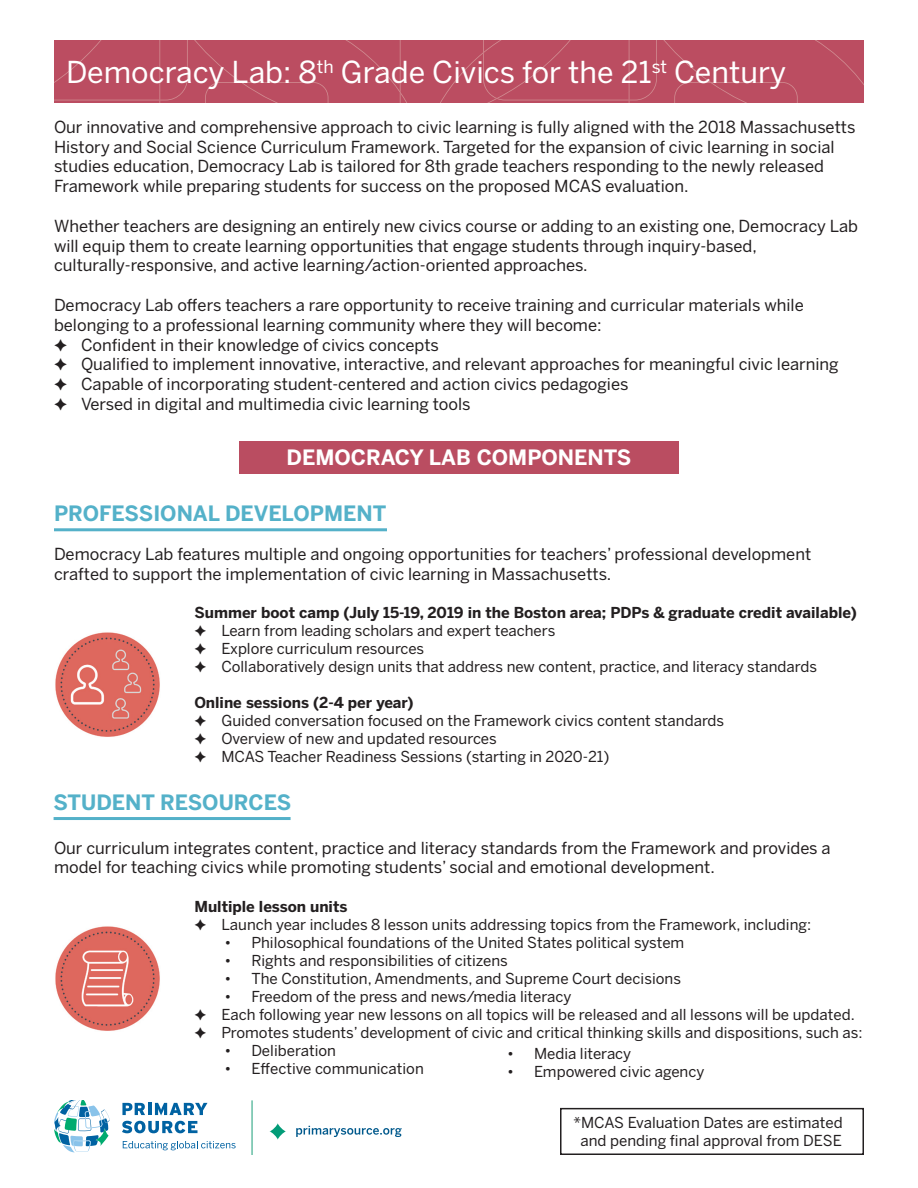
<style>
.page{position:relative;width:918px;height:1188px;background:#fff}
.page>*{position:absolute;margin:0;border:0;box-sizing:border-box;transform-origin:0 0}
.t1{font:30px "Benton Sans";color:#fff}
.t2{font:700 21px "Benton Sans";color:#54b1c9}
.t3{font:700 21px "Benton Sans";color:#fff}
.t4{font:16.5px/19.8px "Benton Sans";color:#231f20}
.t5{font:15px "Benton Sans";color:#231f20}
.t6{font:700 15px "Benton Sans";color:#231f20}
</style>
<div class="page">
<svg style="left:296px;top:1126px;width:106px;height:11px"></svg>
<svg style="left:270px;top:1123px;width:16px;height:17px"></svg>
<hr style="left:252px;top:1100px;width:1px;height:55px;background:#1b9e78">
<svg style="left:54px;top:1100px;width:56px;height:52px"></svg>
<svg style="left:122px;top:1103px;width:23px;height:12px"></svg>
<hr style="left:148px;top:1103px;width:4px;height:12px;background:#0062a2">
<svg style="left:155px;top:1103px;width:52px;height:12px"></svg>
<svg style="left:122px;top:1121px;width:76px;height:12px"></svg>
<svg style="left:123px;top:1141px;width:113px;height:9px"></svg>
<div style="left:54px;top:40px;width:810px;height:63px;background:#bb4d61"></div>
<img style="left:55px;top:632px;width:105px;height:105px">
<hr style="left:54px;top:528px;width:333px;height:3px;background:#54b1c9">
<hr style="left:54px;top:817px;width:237px;height:3px;background:#54b1c9">
<img style="left:55px;top:926px;width:105px;height:105px">
<div style="left:239px;top:441px;width:440px;height:33px;background:#ba4d61"></div>
<div style="left:560px;top:1108px;width:304px;height:47px;border:2px solid #231f20"></div>
<p class="t1" style="left:66px;top:54px;width:722px">Democracy Lab: 8<sup>th</sup> Grade Civics for the 21<sup>st</sup> Century</p>
<p class="t4" style="left:54px;top:117px;width:803px">Our innovative and comprehensive approach to civic learning is fully aligned with the 2018 Massachusetts History and Social Science Curriculum Framework. Targeted for the expansion of civic learning in social studies education, Democracy Lab is tailored for 8th grade teachers responding to the newly released Framework while preparing students for success on the proposed MCAS evaluation.</p>
<p class="t4" style="left:54px;top:216px;width:806px">Whether teachers are designing an entirely new civics course or adding to an existing one, Democracy Lab will equip them to create learning opportunities that engage students through inquiry-based,</p>
<p class="t4" style="left:54px;top:255px;width:535px">culturally-responsive, and active learning/action-oriented approaches.</p>
<p class="t4" style="left:54px;top:295px;width:751px">Democracy Lab offers teachers a rare opportunity to receive training and curricular materials while</p>
<p class="t4" style="left:54px;top:315px;width:549px">belonging to a professional learning community where they will become:</p>
<p class="t4" style="left:54px;top:335px;width:387px">✦ Confident in their knowledge of civics concepts</p>
<p class="t4" style="left:54px;top:354px;width:786px">✦ Qualified to implement innovative, interactive, and relevant approaches for meaningful civic learning</p>
<p class="t4" style="left:54px;top:374px;width:576px">✦ Capable of incorporating student-centered and action civics pedagogies</p>
<p class="t4" style="left:54px;top:394px;width:418px">✦ Versed in digital and multimedia civic learning tools</p>
<p class="t3" style="left:287px;top:445px;width:346px">DEMOCRACY LAB COMPONENTS</p>
<p class="t2" style="left:54px;top:501px;width:334px">PROFESSIONAL DEVELOPMENT</p>
<p class="t4" style="left:54px;top:544px;width:759px">Democracy Lab features multiple and ongoing opportunities for teachers’ professional development</p>
<p class="t4" style="left:54px;top:564px;width:559px">crafted to support the implementation of civic learning in Massachusetts.</p>
<p class="t6" style="left:194px;top:604px;width:664px">Summer boot camp (July 15-19, 2019 in the Boston area; PDPs &amp; graduate credit available)</p>
<p class="t5" style="left:194px;top:622px;width:362px">✦ Learn from leading scholars and expert teachers</p>
<p class="t5" style="left:194px;top:640px;width:231px">✦ Explore curriculum resources</p>
<p class="t5" style="left:194px;top:658px;width:624px">✦ Collaboratively design units that address new content, practice, and literacy standards</p>
<p class="t6" style="left:194px;top:694px;width:221px">Online sessions (2-4 per year)</p>
<p class="t5" style="left:194px;top:712px;width:531px">✦ Guided conversation focused on the Framework civics content standards</p>
<p class="t5" style="left:194px;top:730px;width:304px">✦ Overview of new and updated resources</p>
<p class="t5" style="left:194px;top:748px;width:417px">✦ MCAS Teacher Readiness Sessions (starting in 2020-21)</p>
<p class="t2" style="left:54px;top:790px;width:239px">STUDENT RESOURCES</p>
<p class="t4" style="left:54px;top:837px;width:778px">Our curriculum integrates content, practice and literacy standards from the Framework and provides a model for teaching civics while promoting students’ social and emotional development.</p>
<p class="t6" style="left:194px;top:898px;width:155px">Multiple lesson units</p>
<p class="t5" style="left:194px;top:916px;width:618px">✦ Launch year includes 8 lesson units addressing topics from the Framework, including:</p>
<p class="t5" style="left:224px;top:934px;width:461px">• Philosophical foundations of the United States political system</p>
<p class="t5" style="left:224px;top:952px;width:285px">• Rights and responsibilities of citizens</p>
<p class="t5" style="left:224px;top:970px;width:458px">• The Constitution, Amendments, and Supreme Court decisions</p>
<p class="t5" style="left:224px;top:988px;width:348px">• Freedom of the press and news/media literacy</p>
<p class="t5" style="left:194px;top:1006px;width:662px">✦ Each following year new lessons on all topics will be released and all lessons will be updated.</p>
<p class="t5" style="left:194px;top:1024px;width:670px">✦ Promotes students’ development of civic and critical thinking skills and dispositions, such as:</p>
<p class="t5" style="left:224px;top:1042px;width:113px">• Deliberation</p>
<p class="t5" style="left:224px;top:1060px;width:201px">• Effective communication</p>
<p class="t5" style="left:507px;top:1045px;width:126px">• Media literacy</p>
<p class="t5" style="left:507px;top:1063px;width:199px">• Empowered civic agency</p>
<p class="t5" style="left:574px;top:1114px;width:271px">*MCAS Evaluation Dates are estimated</p>
<p class="t5" style="left:581px;top:1132px;width:263px">and pending final approval from DESE</p>
</div>
